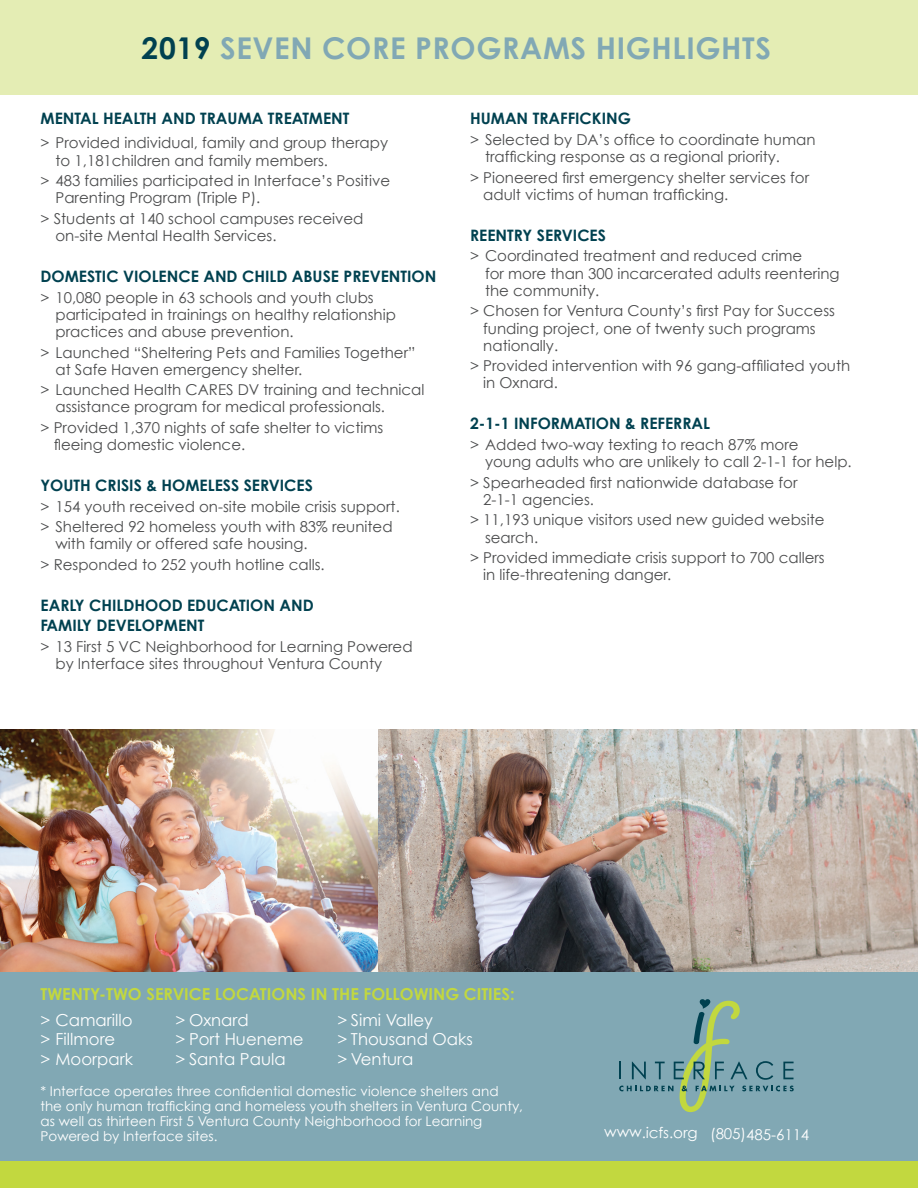
<style>
.page{position:relative;width:918px;height:1188px;background:#fff}
.page>*{position:absolute;margin:0;border:0;box-sizing:border-box;transform-origin:0 0}
.t1{font:700 30px "Century Gothic";letter-spacing:.02em;color:#81a8b4}
.t2{font:16.5px "Century Gothic";color:#fff}
.t3{font:700 16.5px "Century Gothic";color:#c2d83f}
.t4{font:700 15.75px/20.5px "Century Gothic";color:#004150}
.t5{font:15px/17.2px "Century Gothic";color:#4b4c4d}
.t6{font:15px "Century Gothic";color:#fff}
.t7{font:13.5px/15px "Century Gothic";color:#fff}
.s1{color:#004150}
</style>
<div class="page">
<div style="left:0;top:0;width:918px;height:94px;background:#e4edb4"></div>
<img style="left:378px;top:729px;width:540px;height:243px">
<img style="left:0;top:729px;width:378px;height:243px">
<div style="left:0;top:972px;width:918px;height:189px;background:#81a8b4"></div>
<svg style="left:619px;top:999px;width:175px;height:113px"></svg>
<div style="left:0;top:1161px;width:918px;height:27px;background:#c2d83f"></div>
<h1 class="t1" style="left:142px;top:30px;width:631px"><span class="s1">2019</span> SEVEN CORE PROGRAMS HIGHLIGHTS</h1>
<p class="t4" style="left:40px;top:108px;width:311px">MENTAL HEALTH AND TRAUMA TREATMENT</p>
<p class="t5" style="left:56px;top:134px;width:334px;text-indent:-15px">&gt; Provided individual, family and group therapy to 1,181children and family members.</p>
<p class="t5" style="left:56px;top:172px;width:336px;text-indent:-15px">&gt; 483 families participated in Interface’s Positive<br>Parenting Program (Triple P).</p>
<p class="t5" style="left:56px;top:210px;width:310px;text-indent:-15px">&gt; Students at 140 school campuses received on-site Mental Health Services.</p>
<p class="t4" style="left:40px;top:266px;width:397px">DOMESTIC VIOLENCE AND CHILD ABUSE PREVENTION</p>
<p class="t5" style="left:56px;top:288px;width:342px;text-indent:-15px">&gt; 10,080 people in 63 schools and youth clubs participated in trainings on healthy relationship practices and abuse prevention.</p>
<p class="t5" style="left:56px;top:343px;width:362px;text-indent:-15px">&gt; Launched “Sheltering Pets and Families Together” at Safe Haven emergency shelter.</p>
<p class="t5" style="left:56px;top:381px;width:371px;text-indent:-15px">&gt; Launched Health CARES DV training and technical assistance program for medical professionals.</p>
<p class="t5" style="left:54px;top:419px;width:331px;text-indent:-13px">&gt; Provided 1,370 nights of safe shelter to victims fleeing domestic violence.</p>
<p class="t4" style="left:40px;top:475px;width:274px">YOUTH CRISIS &amp; HOMELESS SERVICES</p>
<p class="t5" style="left:40px;top:496px;width:361px;line-height:20.5px">&gt; 154 youth received on-site mobile crisis support. &gt; Sheltered 92 homeless youth with 83% reunited</p>
<p class="t5" style="left:40px;top:534px;width:286px;line-height:20.5px;text-align:center">with family or offered safe housing.<br>&gt; Responded to 252 youth hotline calls.</p>
<p class="t4" style="left:40px;top:595px;width:275px">EARLY CHILDHOOD EDUCATION AND<br>FAMILY DEVELOPMENT</p>
<p class="t5" style="left:56px;top:638px;width:359px;text-indent:-15px">&gt; 13 First 5 VC Neighborhood for Learning Powered by Interface sites throughout Ventura County</p>
<p class="t4" style="left:470px;top:108px;width:162px">HUMAN TRAFFICKING</p>
<p class="t5" style="left:485px;top:131px;width:332px;text-indent:-15px">&gt; Selected by DA’s office to coordinate human trafficking response as a regional priority.</p>
<p class="t5" style="left:483px;top:168px;width:327px;text-indent:-13px">&gt; Pioneered first emergency shelter services for adult victims of human trafficking.</p>
<p class="t4" style="left:470px;top:224px;width:137px">REENTRY SERVICES</p>
<p class="t5" style="left:485px;top:247px;width:356px;text-indent:-15px">&gt; Coordinated treatment and reduced crime<br>for more than 300 incarcerated adults reentering the community.</p>
<p class="t5" style="left:483px;top:302px;width:353px;text-indent:-13px">&gt; Chosen for Ventura County’s first Pay for Success funding project, one of twenty such programs nationally.</p>
<p class="t5" style="left:483px;top:357px;width:369px;text-indent:-13px">&gt; Provided intervention with 96 gang-affiliated youth in Oxnard.</p>
<p class="t4" style="left:470px;top:413px;width:242px">2-1-1 INFORMATION &amp; REFERRAL</p>
<p class="t5" style="left:485px;top:436px;width:368px;text-indent:-15px">&gt; Added two-way texting to reach 87% more<br>young adults who are unlikely to call 2-1-1 for help.</p>
<p class="t5" style="left:483px;top:473px;width:316px;text-indent:-13px">&gt; Spearheaded first nationwide database for<br>2-1-1 agencies.</p>
<p class="t5" style="left:485px;top:511px;width:341px;text-indent:-15px">&gt; 11,193 unique visitors used new guided website search.</p>
<p class="t5" style="left:483px;top:549px;width:343px;text-indent:-13px">&gt; Provided immediate crisis support to 700 callers in life-threatening danger.</p>
<p class="t3" style="left:40px;top:983px;width:476px">TWENTY-TWO SERVICE LOCATIONS IN THE FOLLOWING CITIES:</p>
<p class="t2" style="left:40px;top:1010px;width:94px">&gt; Camarillo</p>
<p class="t2" style="left:176px;top:1010px;width:75px">&gt; Oxnard</p>
<p class="t2" style="left:338px;top:1010px;width:97px">&gt; Simi Valley</p>
<p class="t2" style="left:40px;top:1029px;width:76px">&gt; Fillmore</p>
<p class="t2" style="left:176px;top:1029px;width:130px">&gt; Port Hueneme</p>
<p class="t2" style="left:338px;top:1029px;width:137px">&gt; Thousand Oaks</p>
<p class="t2" style="left:40px;top:1049px;width:94px">&gt; Moorpark</p>
<p class="t2" style="left:176px;top:1049px;width:112px">&gt; Santa Paula</p>
<p class="t2" style="left:338px;top:1049px;width:78px">&gt; Ventura</p>
<p class="t7" style="left:40px;top:1084px;width:484px">* Interface operates three confidential domestic violence shelters and the only human trafficking and homeless youth shelters in Ventura County, as well as thirteen First 5 Ventura County Neighborhood for Learning Powered by Interface sites.</p>
<p class="t6" style="left:605px;top:1122px;width:207px;rotate:1deg">www.icfs.org (805)485-6114</p>
</div>
